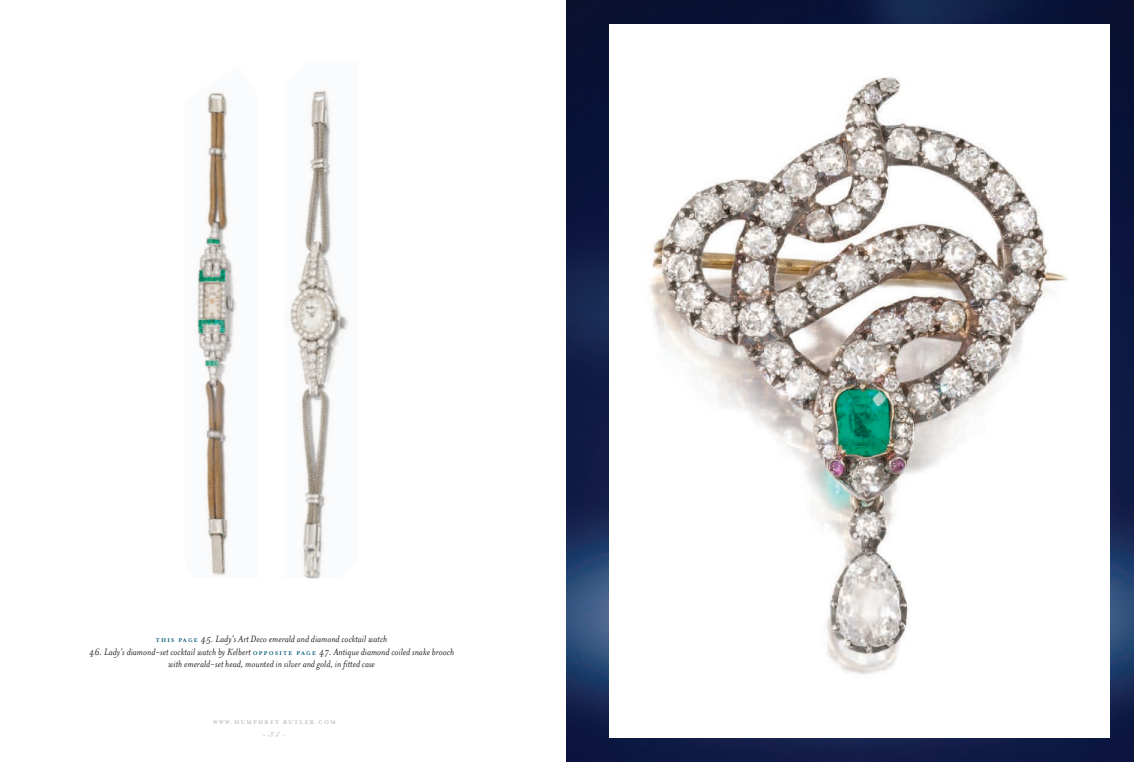
<style>
.page{position:relative;width:1134px;height:762px;background:#fff}
.page>*{position:absolute;margin:0;border:0;box-sizing:border-box;transform-origin:0 0}
.t1{font:italic 10.62px/12.8px "Mrs Eaves";color:#231f20;text-align:center}
.t2{font:10px "Snell Roundhand Script";color:#adaeb2}
.t3{font:700 6.25px "Mrs Eaves";letter-spacing:.2em;color:#bcbdc0}
.s1{font-weight:700;font-style:normal;font-size:6.25px;color:#005576}
.s2{font-family:"Mrs Eaves";font-weight:700;font-size:7.5px;color:#c7c8ca}
</style>
<div class="page">
<img style="left:290px;top:89px;width:58px;height:489px">
<img style="left:195px;top:91px;width:41px;height:485px">
<img style="left:567px;top:0;width:567px;height:762px">
<img style="left:609px;top:25px;width:500px;height:712px">
<p class="t1" style="left:156px;top:632px;width:233px"><span class="s1">T H I S PA G E</span> 45. Lady’s Art Deco emerald and diamond cocktail watch</p>
<p class="t1" style="left:89px;top:645px;width:367px">46. Lady’s diamond-set cocktail watch by Kelbert <span class="s1">O P P O S I T E PA G E</span> 47. Antique diamond coiled snake brooch with emerald-set head, mounted in silver and gold, in fitted case</p>
<p class="t3" style="left:213px;top:719px;width:124px">WWW.HUMPHREY BUTLER.COM</p>
<p class="t2" style="left:262px;top:728px;width:26px"><span class="s2">-</span> 34 -</p>
</div>
